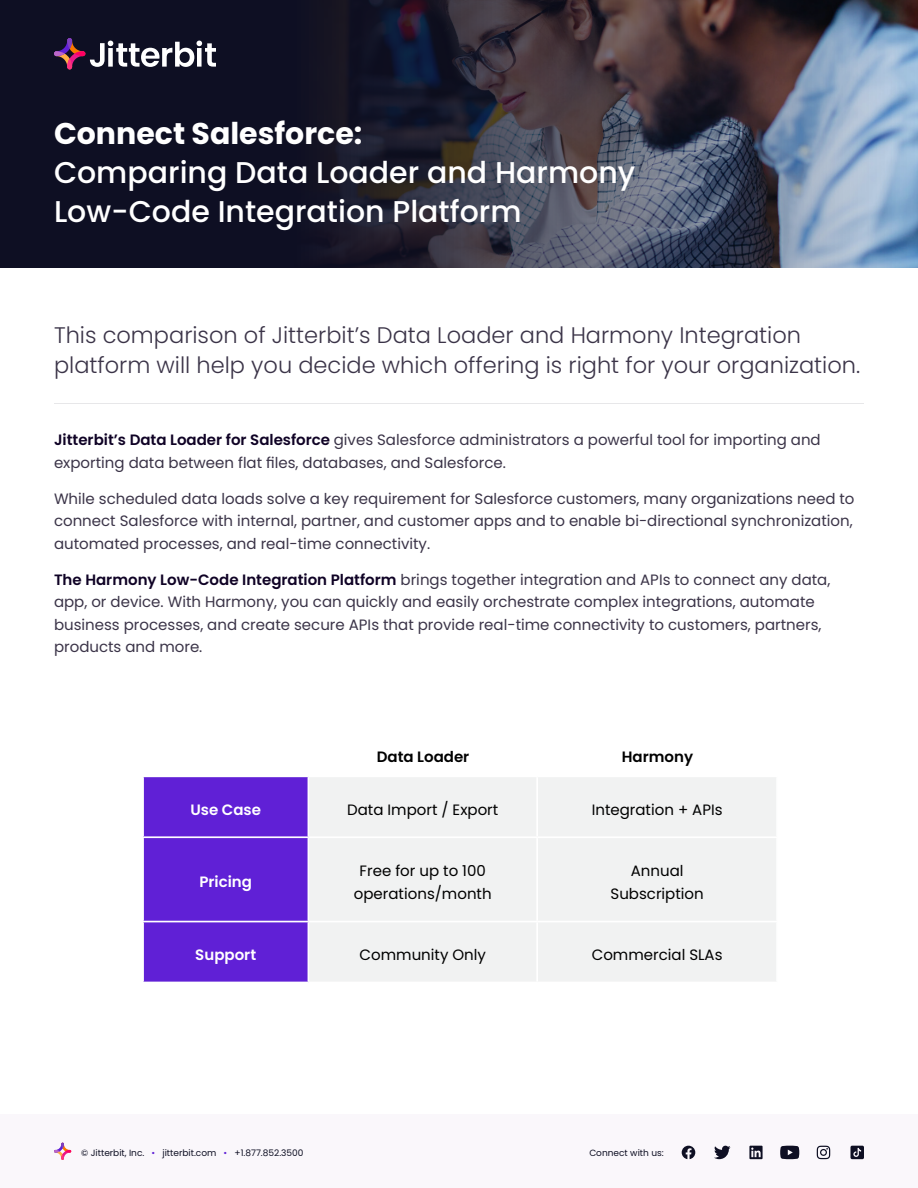
<style>
.page{position:relative;width:918px;height:1188px;background:#fff}
.page>*{position:absolute;margin:0;border:0;box-sizing:border-box;transform-origin:0 0}
.t1{font:500 30px/39px "Poppins";color:#fff}
.t2{font:700 30px "Poppins";color:#fff}
.t3{font:300 22.5px/30px "Poppins";color:#3b3448}
.t4{font:15px/22.5px "Poppins";color:#3b3448}
.t5{font:15px/23.4px "Poppins";color:#000;text-align:center}
.t6{font:600 15px "Poppins";color:#fff}
.t7{font:600 15px "Poppins";color:#000}
.t8{font:9px "Poppins";color:#0e0f23}
.s1{font-weight:600;color:#0f0225}
.s2{color:#6020d6}
</style>
<div class="page">
<div style="left:0;top:1115px;width:918px;height:73px;background:#faf7fb"></div>
<svg style="left:682px;top:1146px;width:13px;height:13px"></svg>
<svg style="left:714px;top:1146px;width:17px;height:13px"></svg>
<svg style="left:749px;top:1146px;width:14px;height:13px"></svg>
<svg style="left:784px;top:1145px;width:16px;height:15px"></svg>
<svg style="left:780px;top:1146px;width:19px;height:13px"></svg>
<svg style="left:816px;top:1145px;width:15px;height:15px"></svg>
<svg style="left:817px;top:1146px;width:13px;height:13px"></svg>
<svg style="left:850px;top:1146px;width:14px;height:13px"></svg>
<svg style="left:54px;top:1143px;width:17px;height:17px"></svg>
<svg style="left:0;top:0;width:918px;height:268px;background:#353748"></svg>
<svg style="left:54px;top:38px;width:162px;height:31px"></svg>
<div style="left:144px;top:777px;width:164px;height:205px;background:#6020d6"></div>
<div style="left:309px;top:777px;width:467px;height:204px;background:#f1f2f2"></div>
<hr style="left:536px;top:777px;width:2px;height:59px;background:#fff">
<hr style="left:142px;top:836px;width:166px;height:2px;background:#fff">
<hr style="left:308px;top:836px;width:229px;height:2px;background:#fff">
<hr style="left:537px;top:836px;width:241px;height:2px;background:#fff">
<hr style="left:536px;top:838px;width:2px;height:83px;background:#fff">
<hr style="left:142px;top:921px;width:166px;height:1px;background:#fff">
<hr style="left:308px;top:921px;width:229px;height:1px;background:#fff">
<hr style="left:537px;top:921px;width:241px;height:1px;background:#fff">
<hr style="left:536px;top:922px;width:2px;height:60px;background:#fff">
<hr style="left:54px;top:403px;width:810px;height:1px;background:#0e0f23">
<h1 class="t2" style="left:54px;top:116px;width:310px">Connect Salesforce:</h1>
<h1 class="t1" style="left:54px;top:156px;width:583px">Comparing Data Loader and Harmony<br>Low-Code Integration Platform</h1>
<h2 class="t3" style="left:54px;top:323px;width:808px">This comparison of Jitterbit’s Data Loader and Harmony Integration platform will help you decide which offering is right for your organization.</h2>
<p class="t4" style="left:54px;top:429px;width:768px"><span class="s1">Jitterbit’s Data Loader for Salesforce</span> gives Salesforce administrators a powerful tool for importing and exporting data between flat files, databases, and Salesforce.</p>
<p class="t4" style="left:54px;top:487px;width:802px">While scheduled data loads solve a key requirement for Salesforce customers, many organizations need to connect Salesforce with internal, partner, and customer apps and to enable bi-directional synchronization, automated processes, and real-time connectivity.</p>
<p class="t4" style="left:54px;top:568px;width:778px"><span class="s1">The Harmony Low-Code Integration Platform</span> brings together integration and APIs to connect any data, app, or device. With Harmony, you can quickly and easily orchestrate complex integrations, automate business processes, and create secure APIs that provide real-time connectivity to customers, partners, products and more.</p>
<p class="t7" style="left:377px;top:750px;width:94px">Data Loader</p>
<p class="t7" style="left:622px;top:750px;width:73px">Harmony</p>
<p class="t6" style="left:190px;top:803px;width:72px">Use Case</p>
<p class="t5" style="left:347px;top:798px;width:153px">Data Import / Export</p>
<p class="t5" style="left:592px;top:798px;width:132px">Integration + APIs</p>
<p class="t6" style="left:199px;top:876px;width:54px">Pricing</p>
<p class="t5" style="left:354px;top:859px;width:139px">Free for up to 100 operations/month</p>
<p class="t5" style="left:611px;top:859px;width:95px">Annual<br>Subscription</p>
<p class="t6" style="left:195px;top:948px;width:62px">Support</p>
<p class="t5" style="left:360px;top:943px;width:128px">Community Only</p>
<p class="t5" style="left:592px;top:943px;width:132px">Commercial SLAs</p>
<p class="t8" style="left:81px;top:1147px;width:224px">© Jitterbit, Inc. <span class="s2">•</span> jitterbit.com <span class="s2">•</span> +1.877.852.3500</p>
<p class="t8" style="left:589px;top:1147px;width:76px">Connect with us:</p>
</div>
